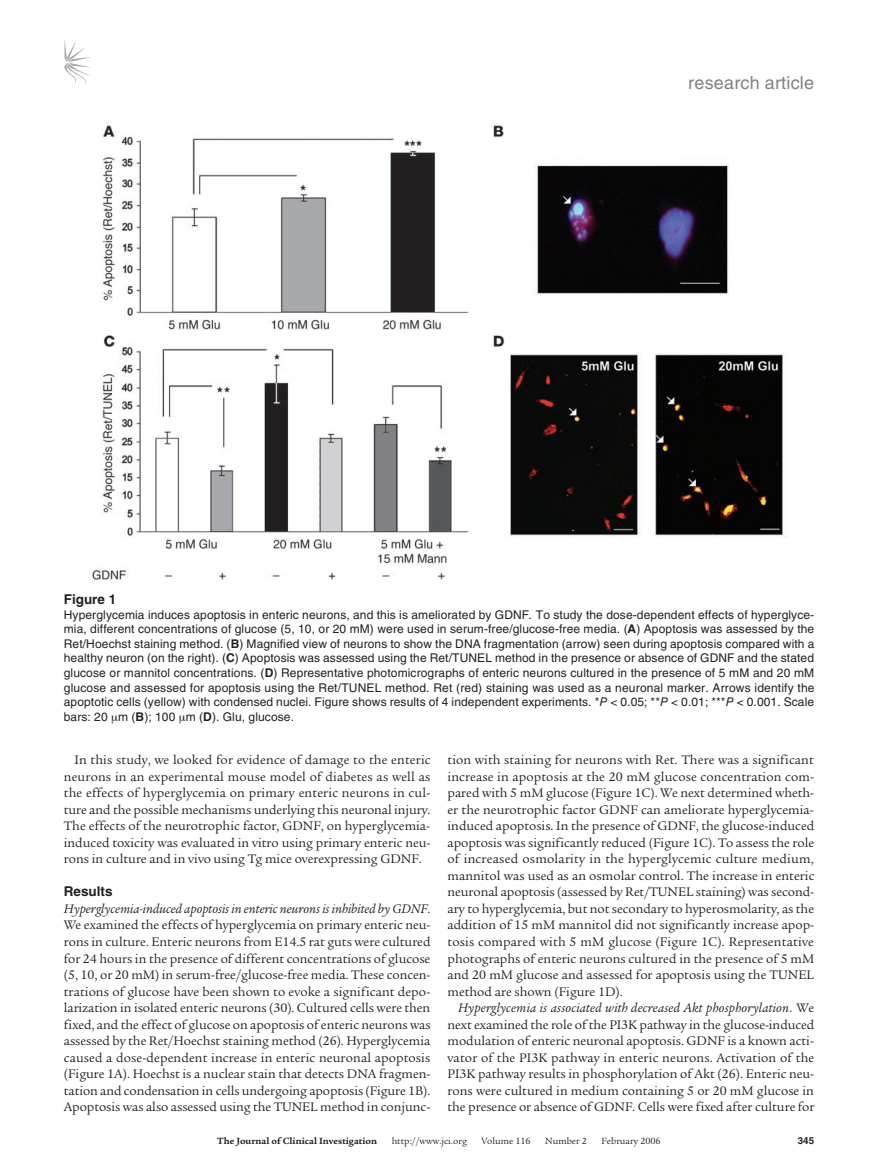
<style>
.page{position:relative;width:878px;height:1174px;background:#fff}
.page>*{position:absolute;margin:0;border:0;box-sizing:border-box;transform-origin:0 0}
.t1{font:18px "Helvetica LT Std";letter-spacing:.01em;color:#808285}
.t2{font:13.5px/16.5px "Legacy Serif Std";color:#231f20;text-align:justify}
.t3{font:700 13.5px "Helvetica LT Std";color:#231f20}
.t4{font:12px/14.7px "Helvetica LT Std";letter-spacing:.01em;color:#231f20;text-align:justify}
.t5{font:9.75px "Legacy Serif Std";color:#231f20}
.t6{font:700 9.75px "Legacy Serif Std";color:#231f20}
.t7{font:700 9.75px "Helvetica LT Std";color:#231f20}
.s1{font-style:italic}
.s2{font-weight:700}
</style>
<div class="page">
<svg style="left:64px;top:39px;width:27px;height:45px"></svg>
<img style="left:92px;top:125px;width:695px;height:455px">
<h1 class="t1" style="left:688px;top:72px;width:127px">research article</h1>
<p class="t3" style="left:64px;top:591px;width:54px">Figure 1</p>
<p class="t4" style="left:64px;top:607px;width:752px">Hyperglycemia induces apoptosis in enteric neurons, and this is ameliorated by GDNF<span class="s1">.</span> To study the dose-dependent effects of hyperglyce&shy;mia, different concentrations of glucose (5, 10, or 20 mM) were used in serum-free/glucose-free media. (<span class="s2">A</span>) Apoptosis was assessed by the Ret/Hoechst staining method. (<span class="s2">B</span>) Magnified view of neurons to show the DNA fragmentation (arrow) seen during apoptosis compared with a healthy neuron (on the right). (<span class="s2">C</span>) Apoptosis was assessed using the Ret/TUNEL method in the presence or absence of GDNF and the stated glucose or mannitol concentrations. (<span class="s2">D</span>) Representative photomicrographs of enteric neurons cultured in the presence of 5 mM and 20 mM glucose and assessed for apoptosis using the Ret/TUNEL method. Ret (red) staining was used as a neuronal marker. Arrows identify the apoptotic cells (yellow) with condensed nuclei. Figure shows results of 4 independent experiments. *<span class="s1">P</span> &lt; 0.05; **<span class="s1">P</span> &lt; 0.01; ***<span class="s1">P</span> &lt; 0.001. Scale bars: 20 m (<span class="s2">B</span>); 100 m (<span class="s2">D</span>). Glu, glucose.</p>
<p class="t2" style="left:64px;top:752px;width:368px;text-indent:11px">In this study, we looked for evidence of damage to the enteric neurons in an experimental mouse model of diabetes as well as the effects of hyperglycemia on primary enteric neurons in cul&shy;ture and the possible mechanisms underlying this neuronal injury.<br>The effects of the neurotrophic factor, GDNF, on hyperglycemia&shy;induced toxicity was evaluated in vitro using primary enteric neu&shy;rons in culture and in vivo using Tg mice overexpressing GDNF.</p>
<p class="t3" style="left:64px;top:883px;width:50px">Results</p>
<p class="t2" style="left:64px;top:900px;width:368px"><span class="s1">Hyperglycemia-induced apoptosis in enteric neurons is inhibited by GDNF</span>.<br>We examined the effects of hyperglycemia on primary enteric neu&shy;rons in culture. Enteric neurons from E14.5 rat guts were cultured for 24 hours in the presence of different concentrations of glucose (5, 10, or 20 mM) in serum-free/glucose-free media. These concen&shy;trations of glucose have been shown to evoke a significant depo&shy;larization in isolated enteric neurons (30). Cultured cells were then fixed, and the effect of glucose on apoptosis of enteric neurons was assessed by the Ret/Hoechst staining method (26). Hyperglycemia caused a dose-dependent increase in enteric neuronal apoptosis (Figure 1A). Hoechst is a nuclear stain that detects DNA fragmen&shy;tation and condensation in cells undergoing apoptosis (Figure 1B).<br>Apoptosis was also assessed using the TUNEL method in conjunc-</p>
<p class="t2" style="left:447px;top:752px;width:368px">tion with staining for neurons with Ret. There was a significant increase in apoptosis at the 20 mM glucose concentration com&shy;pared with 5 mM glucose (Figure 1C). We next determined wheth&shy;er the neurotrophic factor GDNF can ameliorate hyperglycemia&shy;induced apoptosis. In the presence of GDNF, the glucose-induced apoptosis was significantly reduced (Figure 1C). To assess the role of increased osmolarity in the hyperglycemic culture medium, mannitol was used as an osmolar control. The increase in enteric neuronal apoptosis (assessed by Ret/TUNEL staining) was second&shy;ary to hyperglycemia, but not secondary to hyperosmolarity, as the addition of 15 mM mannitol did not significantly increase apop&shy;tosis compared with 5 mM glucose (Figure 1C). Representative photographs of enteric neurons cultured in the presence of 5 mM and 20 mM glucose and assessed for apoptosis using the TUNEL method are shown (Figure 1D).</p>
<p class="t2" style="left:447px;top:999px;width:368px;text-indent:11px"><span class="s1">Hyperglycemia is associated with decreased Akt phosphorylation</span>. We next examined the role of the PI3K pathway in the glucose-induced modulation of enteric neuronal apoptosis. GDNF is a known acti&shy;vator of the PI3K pathway in enteric neurons. Activation of the PI3K pathway results in phosphorylation of Akt (26). Enteric neu&shy;rons were cultured in medium containing 5 or 20 mM glucose in the presence or absence of GDNF. Cells were fixed after culture for</p>
<p class="t6" style="left:217px;top:1135px;width:161px">The Journal of Clinical Investigation</p>
<p class="t5" style="left:391px;top:1135px;width:77px">http://www.jci.org</p>
<p class="t5" style="left:481px;top:1135px;width:50px">Volume 116</p>
<p class="t5" style="left:545px;top:1135px;width:43px">Number 2</p>
<p class="t5" style="left:601px;top:1135px;width:61px">February 2006</p>
<p class="t7" style="left:797px;top:1134px;width:18px">345</p>
</div>
